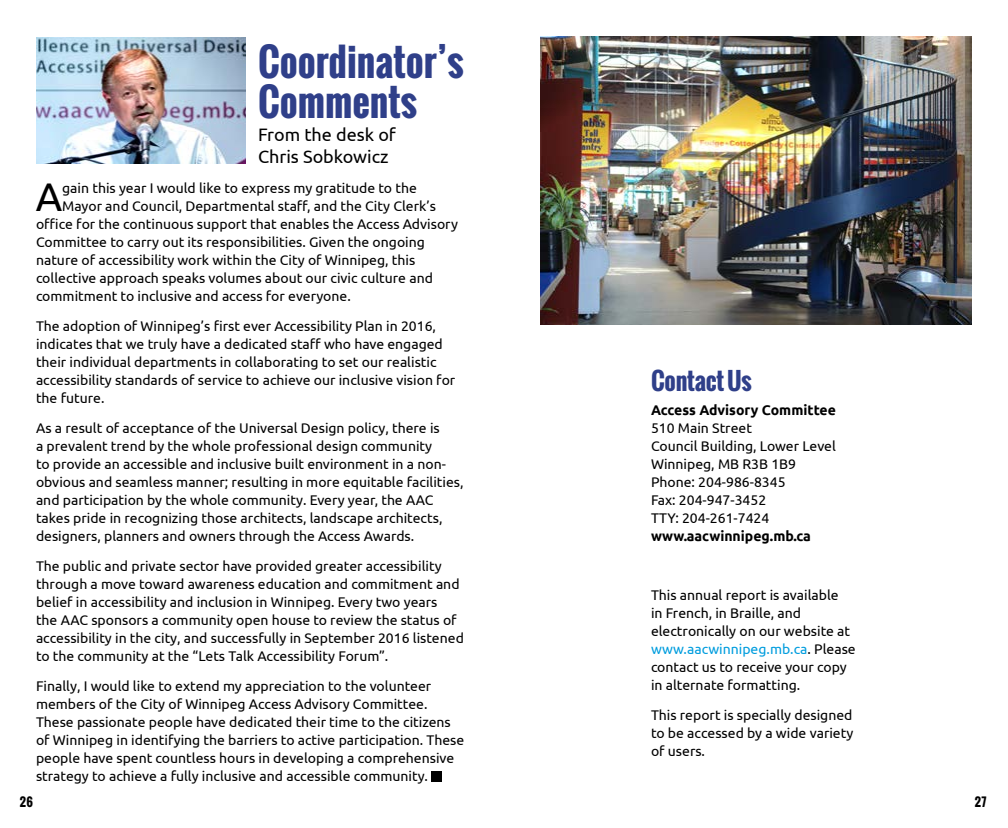
<style>
.page{position:relative;width:1008px;height:828px;background:#fff}
.page>*{position:absolute;margin:0;border:0;box-sizing:border-box;transform-origin:0 0}
.body{font:40px "Ubuntu";color:#000}
.t1{font:700 38px/40px "Oswald";color:#2f3f89}
.t2{font:700 24px "Oswald";letter-spacing:-.01em;color:#2f3f89}
.Subhead__black{font:18px/22px "Ubuntu";color:#000}
.body-2{font:14px/18px "Ubuntu";color:#000}
.body-3{font:700 14px "Ubuntu";color:#000}
.t3{font:700 12px "Oswald";color:#000}
.s1{color:#009dde}
</style>
<div class="page">
<img style="left:36px;top:37px;width:210px;height:127px">
<div style="left:431px;top:771px;width:11px;height:11px;background:#000"></div>
<img style="left:540px;top:37px;width:432px;height:288px">
<p class="t1" style="left:258px;top:42px;width:207px">Coordinator’s<br>Comments</p>
<p class="Subhead__black" style="left:258px;top:123px;width:139px">From the desk of<br>Chris Sobkowicz</p>
<p class="body" style="left:36px;top:173px;width:28px">A</p>
<p class="body-2" style="left:62px;top:179px;width:356px">gain this year I would like to express my gratitude to the</p>
<p class="body-2" style="left:62px;top:197px;width:375px">Mayor and Council, Departmental staff, and the City Clerk’s</p>
<p class="body-2" style="left:36px;top:215px;width:423px">office for the continuous support that enables the Access Advisory</p>
<p class="body-2" style="left:36px;top:233px;width:390px">Committee to carry out its responsibilities. Given the ongoing</p>
<p class="body-2" style="left:36px;top:251px;width:381px">nature of accessibility work within the City of Winnipeg, this</p>
<p class="body-2" style="left:36px;top:269px;width:398px">collective approach speaks volumes about our civic culture and</p>
<p class="body-2" style="left:36px;top:287px;width:316px">commitment to inclusive and access for everyone.</p>
<p class="body-2" style="left:36px;top:317px;width:421px">The adoption of Winnipeg’s first ever Accessibility Plan in 2016, indicates that we truly have a dedicated staff who have engaged their individual departments in collaborating to set our realistic accessibility standards of service to achieve our inclusive vision for the future.</p>
<p class="body-2" style="left:36px;top:419px;width:429px">As a result of acceptance of the Universal Design policy, there is<br>a prevalent trend by the whole professional design community<br>to provide an accessible and inclusive built environment in a non&shy;obvious and seamless manner; resulting in more equitable facilities, and participation by the whole community. Every year, the AAC takes pride in recognizing those architects, landscape architects, designers, planners and owners through the Access Awards.</p>
<p class="body-2" style="left:36px;top:557px;width:429px">The public and private sector have provided greater accessibility through a move toward awareness education and commitment and belief in accessibility and inclusion in Winnipeg. Every two years<br>the AAC sponsors a community open house to review the status of accessibility in the city, and successfully in September 2016 listened to the community at the “Lets Talk Accessibility Forum”.</p>
<p class="body-2" style="left:36px;top:677px;width:430px">Finally, I would like to extend my appreciation to the volunteer members of the City of Winnipeg Access Advisory Committee.<br>These passionate people have dedicated their time to the citizens of Winnipeg in identifying the barriers to active participation. These people have spent countless hours in developing a comprehensive strategy to achieve a fully inclusive and accessible community.</p>
<p class="t2" style="left:651px;top:363px;width:102px">Contact Us</p>
<p class="body-3" style="left:651px;top:401px;width:187px">Access Advisory Committee</p>
<p class="body-2" style="left:651px;top:418px;width:102px">510 Main Street</p>
<p class="body-2" style="left:651px;top:436px;width:186px">Council Building, Lower Level</p>
<p class="body-2" style="left:651px;top:454px;width:147px">Winnipeg, MB R3B 1B9</p>
<p class="body-2" style="left:651px;top:472px;width:136px">Phone: 204-986-8345<br>Fax: 204-947-3452<br>TTY: 204-261-7424</p>
<p class="body-3" style="left:651px;top:527px;width:161px">www.aacwinnipeg.mb.ca</p>
<p class="body-2" style="left:651px;top:585px;width:206px">This annual report is available<br>in French, in Braille, and electronically on our website at <span class="s1">www.aacwinnipeg.mb.ca</span>. Please contact us to receive your copy in alternate formatting.</p>
<p class="body-2" style="left:651px;top:705px;width:204px;text-align:justify">This report is specially designed to be accessed by a wide variety of users.</p>
<p class="t3" style="left:20px;top:793px;width:15px">26</p>
<p class="t3" style="left:975px;top:793px;width:13px">27</p>
</div>
